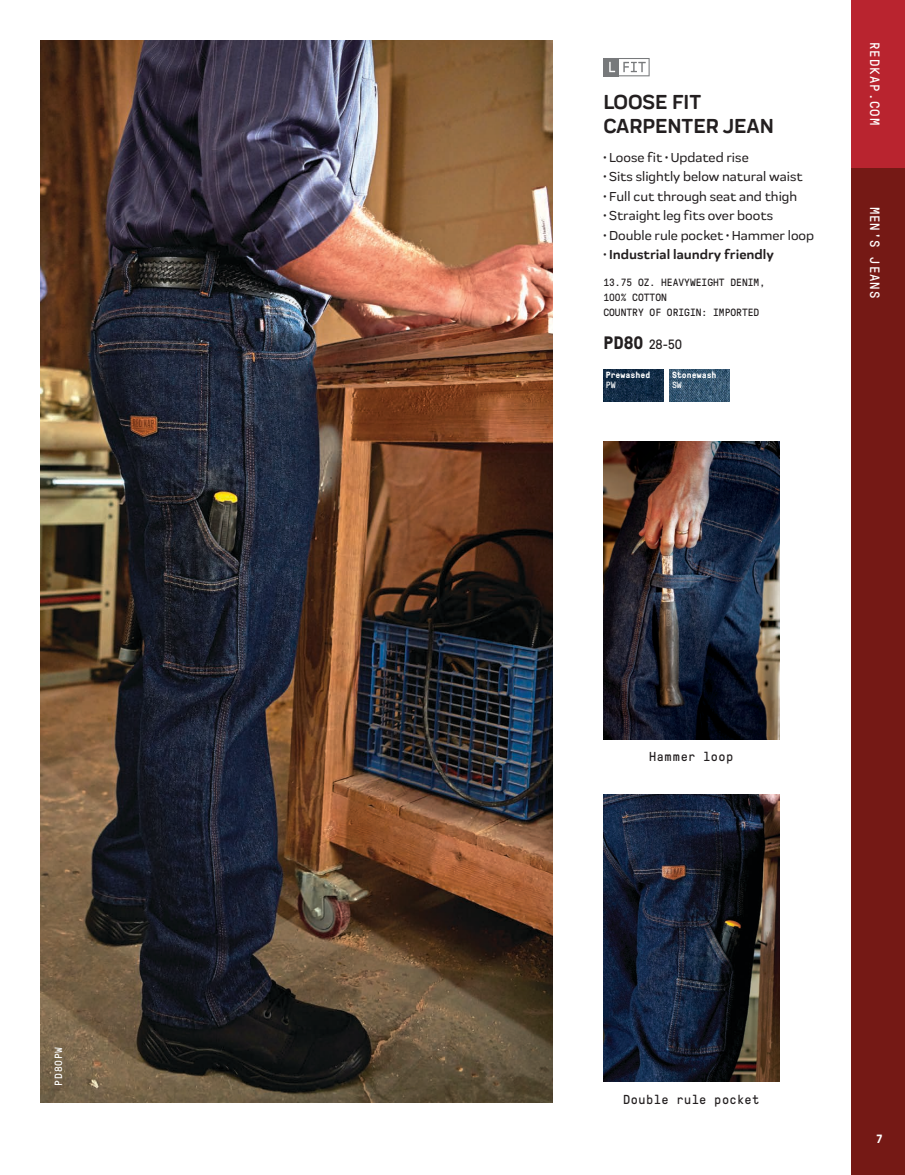
<style>
.page{position:relative;width:905px;height:1175px;background:#fff}
.page>*{position:absolute;margin:0;border:0;box-sizing:border-box;transform-origin:0 0}
.t1{font:700 21px/24px "Praktika Rnd";color:#231f20}
.t2{font:500 13.5px "Praktika Rnd";color:#231f20}
.t3{font:700 13.5px "Praktika Rnd";color:#231f20}
.t4{font:13.5px "GT Pressura Mono";letter-spacing:.075em;color:#fff}
.t5{font:13.5px "GT Pressura";color:#231f20}
.t6{font:13.05px "GT Pressura Mono";letter-spacing:.04em;color:#231f20}
.t7{font:700 12px "GT Pressura Mono";color:#fff}
.t8{font:10.5px/15px "GT Pressura Mono";color:#231f20}
.t9{font:10.5px "GT Pressura Mono";letter-spacing:.075em;color:#fff}
.t10{font:700 9px "GT Pressura Mono";color:#fff}
.t11{font:9px "GT Pressura Mono";color:#fff}
.s1{font-weight:500}
.s2{font-weight:700;font-size:18px}
</style>
<div class="page">
<div style="left:851px;top:0;width:53px;height:1174px;background:#751915"></div>
<div style="left:851px;top:0;width:53px;height:167px;background:#b9242f"></div>
<img style="left:40px;top:40px;width:512px;height:1062px">
<svg style="left:603px;top:58px;width:46px;height:18px"></svg>
<img style="left:669px;top:369px;width:60px;height:32px">
<img style="left:603px;top:369px;width:60px;height:32px">
<img style="left:603px;top:441px;width:176px;height:299px">
<img style="left:603px;top:794px;width:176px;height:287px">
<p class="t9" style="left:53px;top:1085px;width:40px;rotate:-90deg">PD80PW</p>
<h1 class="t1" style="left:603px;top:88px;width:172px">LOOSE FIT<br>CARPENTER JEAN</h1>
<p class="t2" style="left:603px;top:147px;width:147px">• Loose fit • Updated rise</p>
<p class="t2" style="left:603px;top:167px;width:201px">• Sits slightly below natural waist</p>
<p class="t2" style="left:603px;top:186px;width:195px">• Full cut through seat and thigh</p>
<p class="t2" style="left:603px;top:206px;width:171px">• Straight leg fits over boots</p>
<p class="t2" style="left:603px;top:225px;width:212px">• Double rule pocket • Hammer loop</p>
<p class="t3" style="left:603px;top:244px;width:172px"><span class="s1">•</span> Industrial laundry friendly</p>
<p class="t8" style="left:603px;top:275px;width:163px">13.75 OZ. HEAVYWEIGHT DENIM,<br>100% COTTON<br>COUNTRY OF ORIGIN: IMPORTED</p>
<p class="t5" style="left:603px;top:338px;width:80px"><span class="s2">PD80</span> 28-50</p>
<p class="t10" style="left:672px;top:369px;width:46px">Stonewash</p>
<p class="t11" style="left:672px;top:380px;width:11px">SW</p>
<p class="t10" style="left:605px;top:369px;width:46px">Prewashed</p>
<p class="t11" style="left:605px;top:380px;width:11px">PW</p>
<p class="t4" style="left:881px;top:42px;width:85px;rotate:90deg">REDKAP.COM</p>
<p class="t4" style="left:881px;top:206px;width:93px;rotate:90deg">MEN'S JEANS</p>
<p class="t6" style="left:649px;top:750px;width:86px">Hammer loop</p>
<p class="t6" style="left:623px;top:1092px;width:138px">Double rule pocket</p>
<p class="t7" style="left:876px;top:1130px;width:8px">7</p>
</div>
